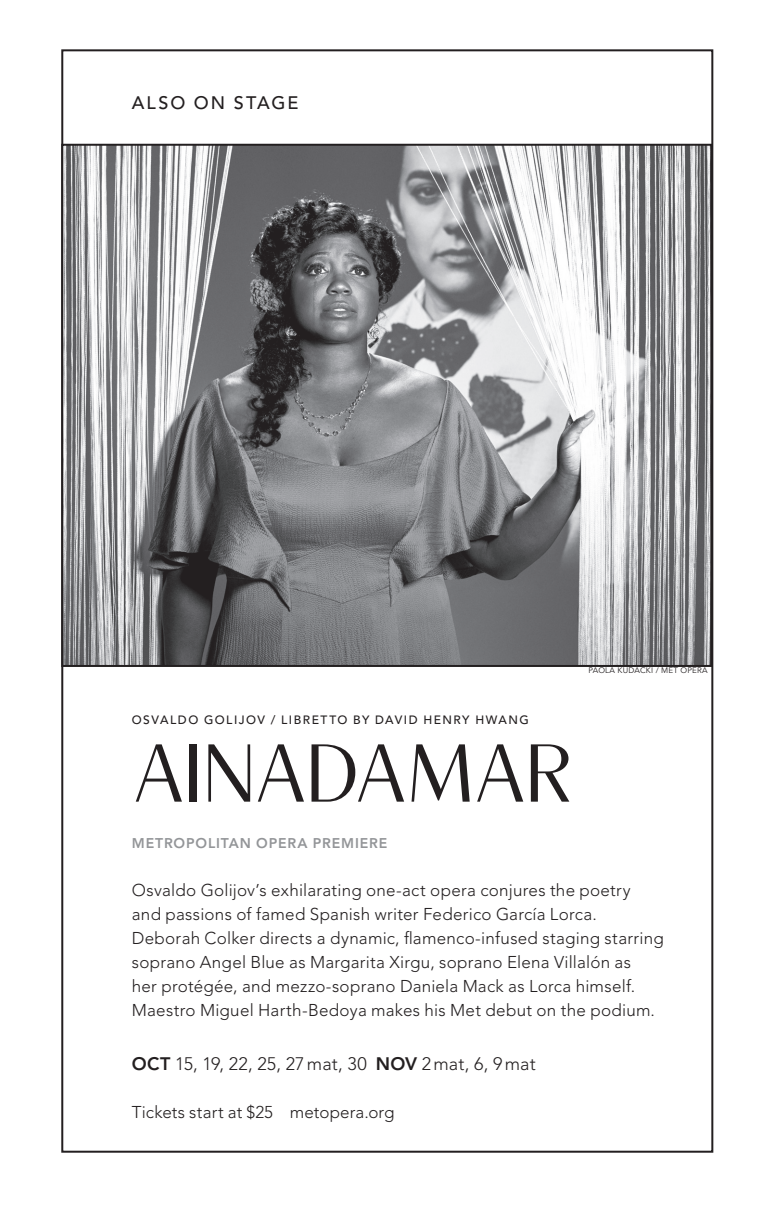
<style>
.page{position:relative;width:774px;height:1224px;background:#fff}
.page>*{position:absolute;margin:0;border:0;box-sizing:border-box;transform-origin:0 0}
.t1{font:300 80px "Albra Sans";letter-spacing:-.02em;color:#231f20}
.t2{font:300 18px "Avenir LT Pro";letter-spacing:.01em;color:#231f20}
.t3{font:500 18px "Avenir LT Pro";letter-spacing:.11em;color:#231f20}
.t4{font:300 17px/24px "Avenir LT Pro";letter-spacing:.015em;color:#231f20}
.t5{font:800 14px "Avenir LT Pro";letter-spacing:.06em;color:#939598}
.t6{font:500 12px "Avenir LT Pro";letter-spacing:.125em;color:#231f20}
.t7{font:8px "Avenir LT Pro";letter-spacing:.02em;color:#231f20}
.s1{font-weight:800}
</style>
<div class="page">
<img style="left:64px;top:147px;width:645px;height:517px">
<div style="left:61px;top:144px;width:651px;height:523px;border:2px solid #231f20"></div>
<p class="t3" style="left:132px;top:92px;width:168px">ALSO ON STAGE</p>
<p class="t7" style="left:589px;top:665px;width:120px">PAOLA KUDACKI / MET OPERA</p>
<p class="t6" style="left:132px;top:713px;width:398px">OSVALDO GOLIJOV / LIBRETTO BY DAVID HENRY HWANG</p>
<h1 class="t1" style="left:132px;top:727px;width:443px">AINADAMAR</h1>
<p class="t5" style="left:132px;top:835px;width:257px">METROPOLITAN OPERA PREMIERE</p>
<p class="t4" style="left:132px;top:878px;width:533px">Osvaldo Golijov’s exhilarating one-act opera conjures the poetry and passions of famed Spanish writer Federico García Lorca.<br>Deborah Colker directs a dynamic, flamenco-infused staging starring soprano Angel Blue as Margarita Xirgu, soprano Elena Villalón as<br>her protégée, and mezzo-soprano Daniela Mack as Lorca himself.<br>Maestro Miguel Harth-Bedoya makes his Met debut on the podium.</p>
<p class="t2" style="left:132px;top:1053px;width:405px"><span class="s1">OCT</span> 15, 19, 22, 25, 27mat, 30 <span class="s1">NOV</span> 2mat, 6, 9mat</p>
<p class="t4" style="left:132px;top:1100px;width:264px">Tickets start at $25 metopera.org</p>
</div>
